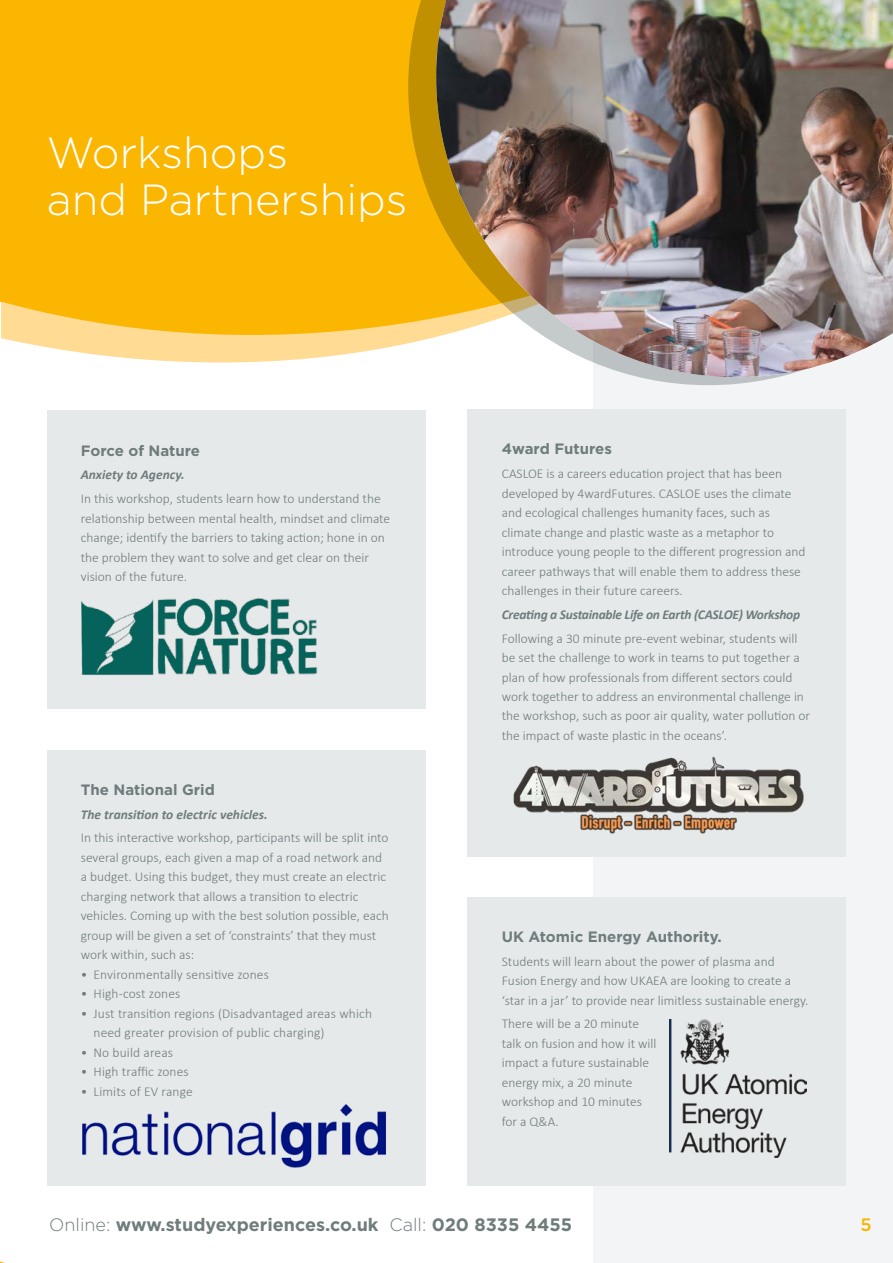
<style>
.page{position:relative;width:893px;height:1263px;background:#fff}
.page>*{position:absolute;margin:0;border:0;box-sizing:border-box;transform-origin:0 0}
.t1{font:300 43.5px/46.5px "Gotham";color:#fff}
.t2{font:700 18px "Gotham";color:#6f7c7c}
.t3{font:500 18px "Gotham";color:#fab600}
.t4{font:700 15px "Gotham";color:#6f7c7c}
.t5{font:300 13.5px/19.5px "Calibri";color:#6f7c7c}
.t6{font:italic 700 13.5px "Calibri";letter-spacing:-.01em;color:#6f7c7c}
.s1{font-weight:300}
</style>
<div class="page">
<div style="left:594px;top:0;width:299px;height:1263px;background:#f3f4f5"></div>
<svg style="left:47px;top:0;width:379px;height:433px;fill:#fab600"></svg>
<svg style="left:0;top:301px;width:100px;height:84px"></svg>
<div style="left:0;top:0;width:241px;height:301px;background:#fab600"></div>
<svg style="left:408px;top:0;width:370px;height:385px"></svg>
<img style="left:436px;top:0;width:457px;height:377px">
<div style="left:47px;top:411px;width:378px;height:298px;background:#e6e9ea"></div>
<div style="left:468px;top:897px;width:378px;height:289px;background:#e6e9ea"></div>
<div style="left:468px;top:409px;width:378px;height:448px;background:#e6e9ea"></div>
<img style="left:669px;top:1020px;width:138px;height:137px">
<img style="left:513px;top:756px;width:291px;height:78px">
<img style="left:81px;top:598px;width:237px;height:77px">
<div style="left:47px;top:750px;width:378px;height:436px;background:#e6e9ea"></div>
<img style="left:82px;top:1104px;width:304px;height:64px">
<h1 class="t1" style="left:47px;top:129px;width:362px">Workshops<br>and Partnerships</h1>
<p class="t4" style="left:81px;top:442px;width:121px">Force of Nature</p>
<p class="t6" style="left:81px;top:465px;width:105px">Anxiety to Agency.</p>
<p class="t5" style="left:81px;top:489px;width:311px">In this workshop, students learn how to understand the relationship between mental health, mindset and climate change; identify the barriers to taking action; hone in on the problem they want to solve and get clear on their vision of the future.</p>
<p class="t4" style="left:81px;top:781px;width:136px">The National Grid</p>
<p class="t6" style="left:81px;top:805px;width:189px">The transition to electric vehicles.</p>
<p class="t5" style="left:81px;top:828px;width:310px">In this interactive workshop, participants will be split into several groups, each given a map of a road network and a budget. Using this budget, they must create an electric charging network that allows a transition to electric vehicles. Coming up with the best solution possible, each group will be given a set of ‘constraints’ that they must work within, such as:</p>
<p class="t5" style="left:81px;top:964px;width:190px">• Environmentally sensitive zones</p>
<p class="t5" style="left:81px;top:984px;width:101px">• High-cost zones</p>
<p class="t5" style="left:94px;top:1003px;width:280px;text-indent:-13px">• Just transition regions (Disadvantaged areas which need greater provision of public charging)</p>
<p class="t5" style="left:81px;top:1042px;width:94px">• No build areas</p>
<p class="t5" style="left:81px;top:1062px;width:110px">• High traffic zones</p>
<p class="t5" style="left:81px;top:1081px;width:113px">• Limits of EV range</p>
<p class="t4" style="left:502px;top:440px;width:112px">4ward Futures</p>
<p class="t5" style="left:502px;top:464px;width:305px">CASLOE is a careers education project that has been developed by 4wardFutures. CASLOE uses the climate and ecological challenges humanity faces, such as climate change and plastic waste as a metaphor to introduce young people to the different progression and career pathways that will enable them to address these challenges in their future careers.</p>
<p class="t6" style="left:502px;top:605px;width:300px">Creating a Sustainable Life on Earth (CASLOE) Workshop</p>
<p class="t5" style="left:502px;top:628px;width:310px">Following a 30 minute pre-event webinar, students will be set the challenge to work in teams to put together a plan of how professionals from different sectors could work together to address an environmental challenge in the workshop, such as poor air quality, water pollution or the impact of waste plastic in the oceans’.</p>
<p class="t4" style="left:502px;top:928px;width:221px">UK Atomic Energy Authority.</p>
<p class="t5" style="left:502px;top:951px;width:308px">Students will learn about the power of plasma and<br>Fusion Energy and how UKAEA are looking to create a ‘star in a jar’ to provide near limitless sustainable energy.</p>
<p class="t5" style="left:502px;top:1014px;width:156px">There will be a 20 minute talk on fusion and how it will impact a future sustainable energy mix, a 20 minute workshop and 10 minutes for a Q&amp;A.</p>
<h2 class="t2" style="left:49px;top:1214px;width:525px"><span class="s1">Online:</span> www.studyexperiences.co.uk <span class="s1">Call:</span> 020 8335 4455</h2>
<h2 class="t3" style="left:860px;top:1215px;width:13px">5</h2>
</div>
